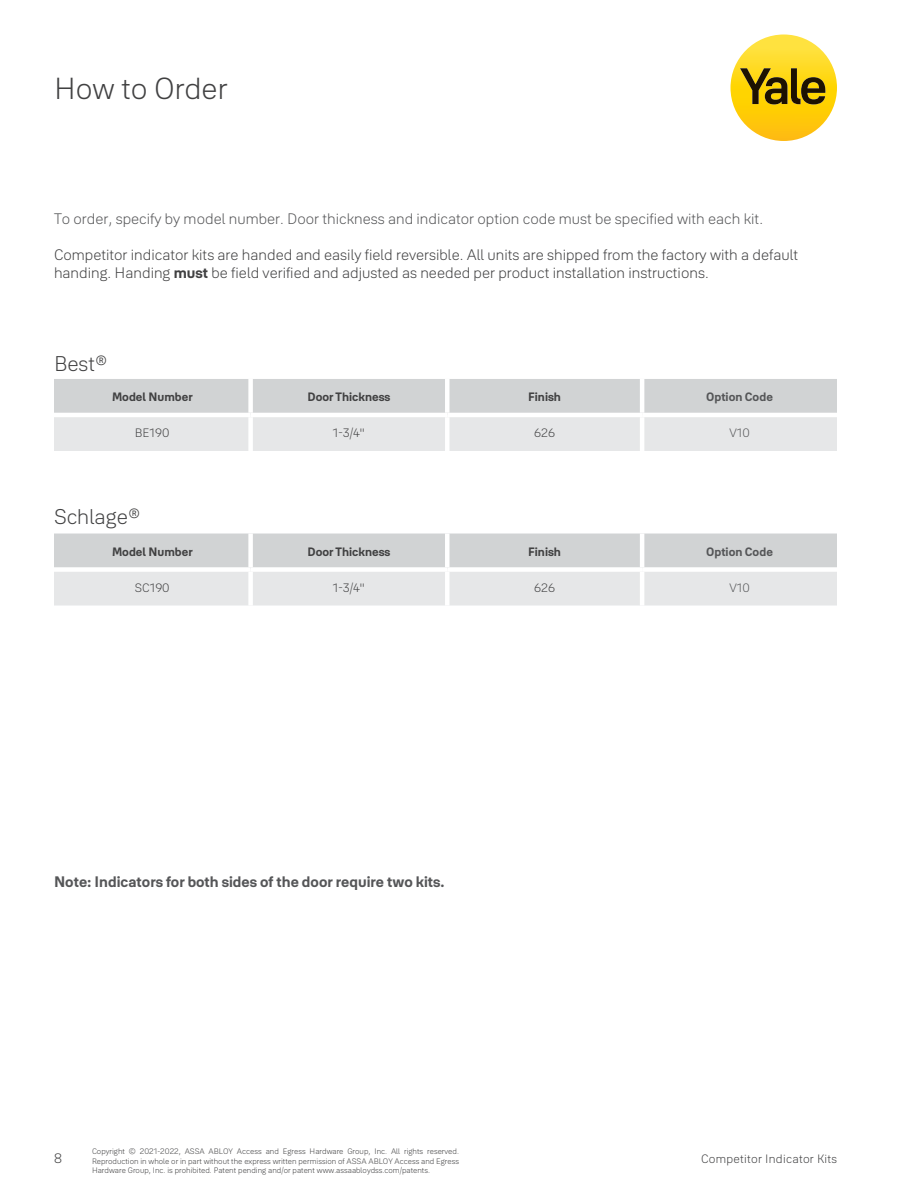
<style>
.page{position:relative;width:918px;height:1188px;background:#fff}
.page>*{position:absolute;margin:0;border:0;box-sizing:border-box;transform-origin:0 0}
.t1{font:300 30px "Yale Solis App";color:#414142}
.t2{font:300 21px "Yale Solis App";color:#414142}
.t3{font:300 15px/18px "Yale Solis App";color:#414142}
.t4{font:300 15px "Yale Solis App";color:#555658}
.t5{font:700 15px "Yale Solis App";color:#555658}
.t6{font:300 13.5px "Yale Solis App";color:#414142}
.t7{font:700 12px "Yale Solis App";color:#414142}
.t8{font:300 12px "Yale Solis App";color:#414142}
.t9{font:300 12px "A4 E+XBOCVS+Yale Solis App";letter-spacing:.02em;color:#414142}
.t10{font:700 12px "Yale Solis App";color:#555658}
.t11{font:300 12px "Yale Solis App";color:#555658}
.t12{font:300 7.8px/9.4px "A54+XBOCVS+Yale Solis App";color:#414142;text-align:justify}
.s1{font-weight:700}
</style>
<div class="page">
<svg style="left:730px;top:34px;width:107px;height:107px"></svg>
<svg style="left:54px;top:379px;width:783px;height:72px;background:#dbddde"></svg>
<div style="left:248px;top:379px;width:5px;height:34px;background:#fff"></div>
<div style="left:445px;top:379px;width:5px;height:34px;background:#fff"></div>
<hr style="left:54px;top:413px;width:197px;height:4px;background:#fff">
<hr style="left:251px;top:413px;width:196px;height:4px;background:#fff">
<div style="left:248px;top:417px;width:5px;height:34px;background:#fff"></div>
<hr style="left:447px;top:413px;width:195px;height:4px;background:#fff">
<div style="left:445px;top:417px;width:5px;height:34px;background:#fff"></div>
<hr style="left:642px;top:413px;width:195px;height:4px;background:#fff">
<hr style="left:640px;top:379px;width:4px;height:34px;background:#fff">
<hr style="left:640px;top:417px;width:4px;height:34px;background:#fff">
<svg style="left:54px;top:534px;width:783px;height:72px;background:#dbddde"></svg>
<div style="left:248px;top:534px;width:5px;height:33px;background:#fff"></div>
<div style="left:445px;top:534px;width:5px;height:33px;background:#fff"></div>
<div style="left:54px;top:567px;width:197px;height:5px;background:#fff"></div>
<div style="left:251px;top:567px;width:196px;height:5px;background:#fff"></div>
<div style="left:248px;top:572px;width:5px;height:34px;background:#fff"></div>
<div style="left:447px;top:567px;width:195px;height:5px;background:#fff"></div>
<div style="left:445px;top:572px;width:5px;height:34px;background:#fff"></div>
<div style="left:642px;top:567px;width:195px;height:5px;background:#fff"></div>
<hr style="left:640px;top:534px;width:4px;height:33px;background:#fff">
<hr style="left:640px;top:572px;width:4px;height:34px;background:#fff">
<h1 class="t1" style="left:54px;top:71px;width:175px">How to Order</h1>
<h3 class="t4" style="left:54px;top:210px;width:711px">To order, specify by model number. Door thickness and indicator option code must be specified with each kit.</h3>
<h3 class="t3" style="left:54px;top:245px;width:746px">Competitor indicator kits are handed and easily field reversible. All units are shipped from the factory with a default handing. Handing <span class="s1">must</span> be field verified and adjusted as needed per product installation instructions.</h3>
<h2 class="t2" style="left:54px;top:351px;width:55px">Best®</h2>
<h3 class="t7" style="left:112px;top:390px;width:82px">Model Number</h3>
<h3 class="t7" style="left:307px;top:390px;width:84px">Door Thickness</h3>
<h3 class="t7" style="left:528px;top:390px;width:34px">Finish</h3>
<h3 class="t10" style="left:706px;top:390px;width:68px">Option Code</h3>
<h3 class="t8" style="left:135px;top:426px;width:36px">BE190</h3>
<h3 class="t8" style="left:333px;top:426px;width:33px">1-3/4"</h3>
<h3 class="t8" style="left:534px;top:426px;width:22px">626</h3>
<h3 class="t11" style="left:729px;top:426px;width:22px">V10</h3>
<h2 class="t2" style="left:54px;top:504px;width:88px">Schlage®</h2>
<h3 class="t7" style="left:112px;top:545px;width:82px">Model Number</h3>
<h3 class="t7" style="left:307px;top:545px;width:84px">Door Thickness</h3>
<h3 class="t7" style="left:528px;top:545px;width:34px">Finish</h3>
<h3 class="t10" style="left:706px;top:545px;width:68px">Option Code</h3>
<h3 class="t8" style="left:135px;top:581px;width:36px">SC190</h3>
<h3 class="t8" style="left:333px;top:581px;width:33px">1-3/4"</h3>
<h3 class="t8" style="left:534px;top:581px;width:22px">626</h3>
<h3 class="t11" style="left:729px;top:581px;width:22px">V10</h3>
<h3 class="t5" style="left:54px;top:873px;width:392px">Note: Indicators for both sides of the door require two kits.</h3>
<p class="t12" style="left:92px;top:1147px;width:368px">Copyright © 2021-2022, ASSA ABLOY Access and Egress Hardware Group, Inc. All rights reserved.<br>Reproduction in whole or in part without the express written permission of ASSA ABLOY Access and Egress Hardware Group, Inc. is prohibited. Patent pending and/or patent www.assaabloydss.com/patents.</p>
<h3 class="t6" style="left:54px;top:1151px;width:9px">8</h3>
<h3 class="t9" style="left:701px;top:1152px;width:137px">Competitor Indicator Kits</h3>
</div>
